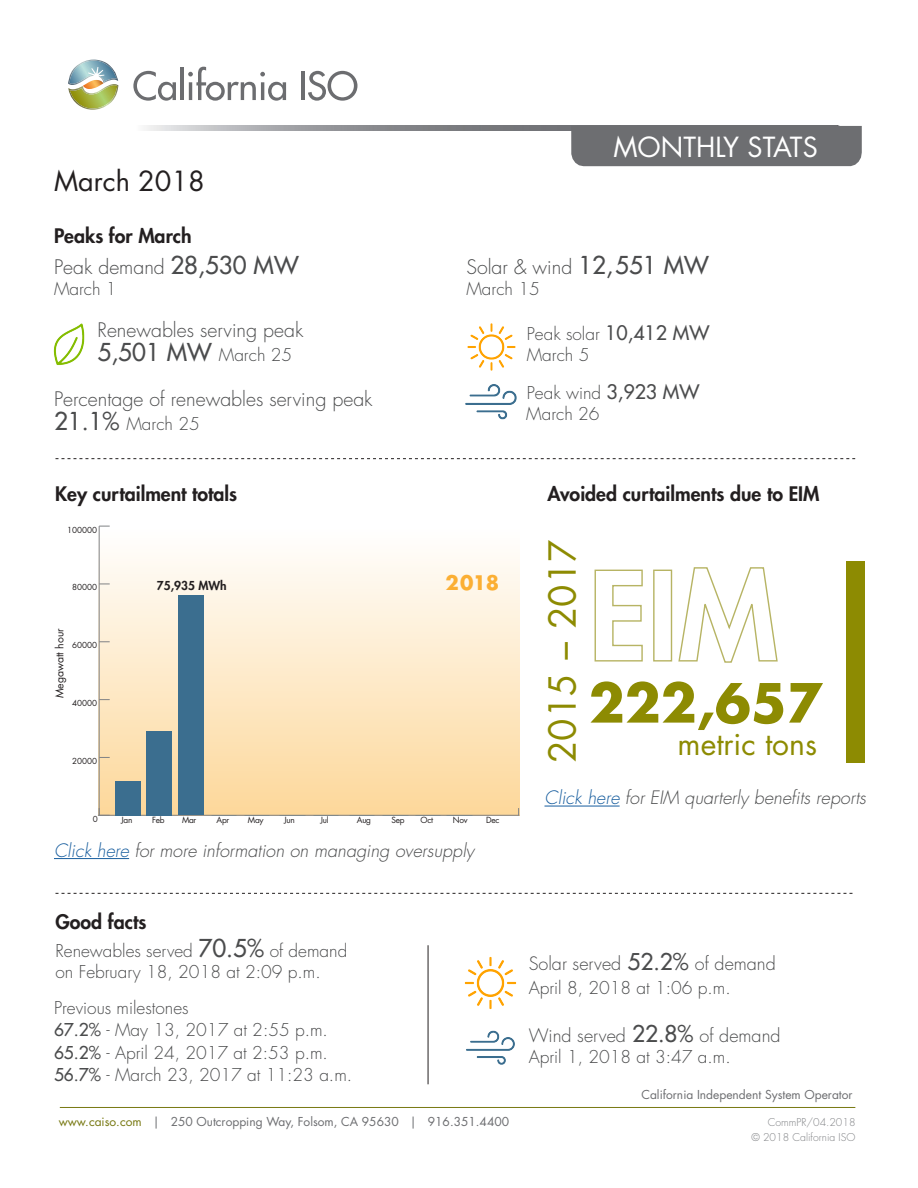
<style>
.page{position:relative;width:918px;height:1188px;background:#fff}
.page>*{position:absolute;margin:0;border:0;box-sizing:border-box;transform-origin:0 0}
.t1{font:700 52.5px "Futura Std";color:#8d8b02}
.t2{font:36.3px "Futura Std";color:#8d8b02}
.t3{font:30px "Futura Std";color:#8d8b02}
.t4{font:27px "Futura Std";color:#fff}
.t5{font:27px "Futura Std";color:#231f20}
.t6{font:500 24px "Futura Std";color:#4b4c4d}
.t7{font:300 19.5px "Futura Std";color:#4b4c4d}
.t8{font:800 19.5px "Futura Std";color:#231f20}
.t9{font:700 19.5px "Futura Std";color:#fbaf34}
.t10{font:italic 300 18px "Futura Std";color:#4b4c4d}
.t11{font:300 18px "Futura Std";color:#4b4c4d}
.t12{font:300 17.25px/21px "Futura Std";color:#4b4c4d}
.t13{font:12px "Futura Std";color:#6c6d70}
.t14{font:800 12px "Futura Std";color:#231f20}
.t15{font:300 10.5px/15px "Futura Std";color:#808285;text-align:right}
.t16{font:10.5px "Futura Std";color:#231f20}
.t17{font:8.25px "Futura Std";letter-spacing:-.035em;color:#231f20}
.t18{font:8.1px "Futura Std";color:#231f20}
.s1{font-weight:500;font-size:24px}
.s2{font-weight:300;font-size:17.25px}
.s3{font-weight:500;font-size:19.5px}
.s4{color:#175d9e}
.s5{font-weight:500}
.s6{color:#777811}
.s7{font-weight:500;font-size:22.5px}
</style>
<div class="page">
<svg style="left:133px;top:71px;width:43px;height:30px"></svg>
<hr style="left:180px;top:67px;width:4px;height:33px;background:#6c6d70">
<svg style="left:188px;top:67px;width:98px;height:34px"></svg>
<hr style="left:301px;top:71px;width:4px;height:29px;background:#6c6d70">
<svg style="left:308px;top:71px;width:49px;height:30px"></svg>
<svg style="left:68px;top:60px;width:50px;height:50px"></svg>
<div style="left:571px;top:126px;width:291px;height:40px;background:#6d6e71"></div>
<hr style="left:60px;top:1107px;width:795px;height:1px;background:#777811">
<svg style="left:56px;top:458px;width:799px;height:1px"></svg>
<svg style="left:56px;top:893px;width:797px;height:1px"></svg>
<hr style="left:428px;top:945px;width:1px;height:139px;background:#231f20">
<div style="left:99px;top:525px;width:420px;height:290px;background:linear-gradient(to bottom,#fff,#fdd89a)"></div>
<hr style="left:98px;top:815px;width:421px;height:1px;background:#808285">
<hr style="left:99px;top:526px;width:1px;height:289px;background:#808285">
<svg style="left:99px;top:808px;width:11px;height:8px"></svg>
<div style="left:178px;top:596px;width:26px;height:219px;background:#3b6e8f"></div>
<div style="left:146px;top:731px;width:26px;height:84px;background:#3b6e8f"></div>
<div style="left:115px;top:781px;width:25px;height:34px;background:#3b6e8f"></div>
<div style="left:846px;top:562px;width:18px;height:201px;background:#8d8b02"></div>
<svg style="left:594px;top:569px;width:49px;height:93px"></svg>
<div style="left:653px;top:570px;width:19px;height:92px;border:1px solid #b7b464"></div>
<svg style="left:678px;top:567px;width:100px;height:96px"></svg>
<hr style="left:54px;top:858px;width:75px;height:1px;background:#175d9e">
<hr style="left:544px;top:806px;width:76px;height:1px;background:#175d9e">
<img style="left:53px;top:323px;width:32px;height:42px">
<img style="left:467px;top:323px;width:49px;height:48px">
<img style="left:465px;top:384px;width:52px;height:36px">
<img style="left:464px;top:956px;width:53px;height:54px">
<img style="left:466px;top:1030px;width:49px;height:35px">
<p class="t5" style="left:54px;top:164px;width:152px">March 2018</p>
<p class="t8" style="left:54px;top:224px;width:139px">Peaks for March</p>
<p class="t7" style="left:54px;top:255px;width:246px">Peak demand <span class="s1">28,530 MW</span></p>
<p class="t12" style="left:54px;top:279px;width:64px">March 1</p>
<p class="t7" style="left:98px;top:318px;width:207px">Renewables serving peak</p>
<p class="t6" style="left:98px;top:338px;width:196px">5,501 MW <span class="s2">March 25</span></p>
<p class="t7" style="left:54px;top:387px;width:320px">Percentage of renewables serving peak</p>
<p class="t12" style="left:54px;top:414px;width:147px"><span class="s1">21.1%</span> March 25</p>
<h3 class="t4" style="left:613px;top:130px;width:206px">MONTHLY STATS</h3>
<p class="t7" style="left:466px;top:255px;width:244px">Solar &amp; wind <span class="s1">12,551 MW</span></p>
<p class="t12" style="left:466px;top:279px;width:75px">March 15</p>
<p class="t12" style="left:527px;top:324px;width:184px">Peak solar <span class="s3">10,412 MW<br></span>March 5</p>
<p class="t12" style="left:526px;top:383px;width:175px">Peak wind <span class="s3">3,923 MW<br></span>March 26</p>
<p class="t8" style="left:55px;top:482px;width:184px">Key curtailment totals</p>
<p class="t18" style="left:67px;top:525px;width:31px">100000</p>
<p class="t18" style="left:72px;top:582px;width:26px">80000</p>
<p class="t16" style="left:53px;top:698px;width:71px;rotate:-90deg">Megawatt hour</p>
<p class="t18" style="left:72px;top:640px;width:26px">60000</p>
<p class="t18" style="left:72px;top:698px;width:26px">40000</p>
<p class="t18" style="left:72px;top:756px;width:26px">20000</p>
<p class="t18" style="left:93px;top:813px;width:6px">0</p>
<p class="t14" style="left:157px;top:578px;width:71px">75,935 MWh</p>
<p class="t9" style="left:446px;top:569px;width:55px">2018</p>
<p class="t17" style="left:121px;top:815px;width:13px">Jan</p>
<p class="t17" style="left:152px;top:815px;width:14px">Feb</p>
<p class="t17" style="left:182px;top:815px;width:16px">Mar</p>
<p class="t17" style="left:217px;top:815px;width:14px">Apr</p>
<p class="t17" style="left:248px;top:815px;width:17px">May</p>
<p class="t17" style="left:284px;top:815px;width:12px">Jun</p>
<p class="t17" style="left:321px;top:815px;width:10px">Jul</p>
<p class="t17" style="left:357px;top:815px;width:16px">Aug</p>
<p class="t17" style="left:392px;top:815px;width:15px">Sep</p>
<p class="t17" style="left:421px;top:815px;width:14px">Oct</p>
<p class="t17" style="left:453px;top:815px;width:16px">Nov</p>
<p class="t17" style="left:486px;top:815px;width:15px">Dec</p>
<p class="t10" style="left:54px;top:839px;width:422px"><span class="s4">Click here</span> for more information on managing oversupply</p>
<p class="t8" style="left:547px;top:482px;width:274px">Avoided curtailments due to EIM</p>
<p class="t2" style="left:539px;top:763px;width:225px;rotate:-90deg">2015 − 2017</p>
<p class="t1" style="left:589px;top:668px;width:236px">222,657</p>
<p class="t3" style="left:678px;top:725px;width:141px">metric tons</p>
<p class="t10" style="left:544px;top:787px;width:323px"><span class="s4">Click here</span> for EIM quarterly benefits reports</p>
<p class="t8" style="left:56px;top:910px;width:92px">Good facts</p>
<p class="t12" style="left:56px;top:941px;width:293px">Renewables served <span class="s1">70.5%</span> of demand on February 18, 2018 at 2:09 p.m.</p>
<p class="t12" style="left:54px;top:997px;width:136px">Previous milestones</p>
<p class="t12" style="left:54px;top:1020px;width:275px"><span class="s5">67.2%</span> - May 13, 2017 at 2:55 p.m.</p>
<p class="t12" style="left:54px;top:1042px;width:275px"><span class="s5">65.2%</span> - April 24, 2017 at 2:53 p.m.</p>
<p class="t12" style="left:54px;top:1065px;width:300px"><span class="s5">56.7%</span> - March 23, 2017 at 11:23 a.m.</p>
<p class="t13" style="left:59px;top:1114px;width:452px"><span class="s6">www.caiso.com</span> | 250 Outcropping Way, Folsom, CA 95630 | 916.351.4400</p>
<p class="t11" style="left:529px;top:952px;width:249px">Solar served <span class="s7">52.2%</span> of demand</p>
<p class="t12" style="left:529px;top:978px;width:204px">April 8, 2018 at 1:06 p.m.</p>
<p class="t11" style="left:529px;top:1024px;width:253px">Wind served <span class="s7">22.8%</span> of demand</p>
<p class="t12" style="left:529px;top:1047px;width:204px">April 1, 2018 at 3:47 a.m.</p>
<p class="t13" style="left:641px;top:1087px;width:213px">California Independent System Operator</p>
<p class="t15" style="left:752px;top:1115px;width:106px">CommPR/04.2018<br>© 2018 California ISO</p>
</div>
